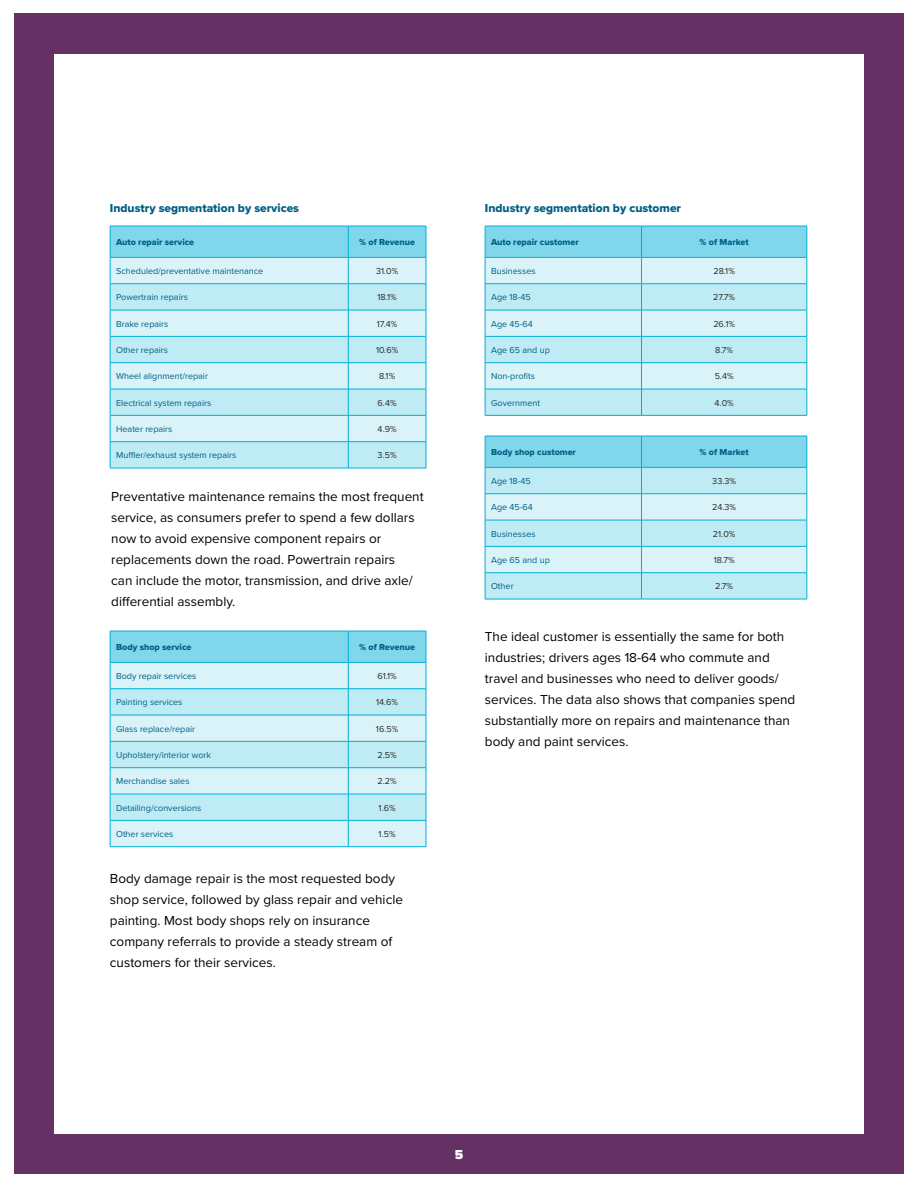
<style>
.page{position:relative;width:918px;height:1188px;background:#fff}
.page>*{position:absolute;margin:0;border:0;box-sizing:border-box;transform-origin:0 0}
.t1{font:13.5px/21px "Proxima Nova";color:#000}
.t2{font:900 13.5px "Proxima Nova";color:#fff}
.t3{font:12px "Proxima Nova Extrabld";color:#005f86}
.t4{font:9px "Proxima Nova";color:#005f86}
.t5{font:9px "Proxima Nova";color:#2d2926}
.t6{font:9px "Proxima Nova Extrabld";color:#005f86}
</style>
<div class="page">
<div style="left:14px;top:14px;width:890px;height:1160px;background:#653165"></div>
<div style="left:54px;top:54px;width:810px;height:1080px;background:#fff"></div>
<svg style="left:110px;top:226px;width:317px;height:242px;background:#bceaf4"></svg>
<hr style="left:110px;top:310px;width:238px;height:1px;background:#00afd7">
<hr style="left:348px;top:310px;width:78px;height:1px;background:#00afd7">
<hr style="left:110px;top:336px;width:238px;height:1px;background:#00afd7">
<hr style="left:110px;top:362px;width:238px;height:1px;background:#00afd7">
<hr style="left:110px;top:389px;width:238px;height:1px;background:#00afd7">
<hr style="left:110px;top:415px;width:238px;height:1px;background:#00afd7">
<hr style="left:110px;top:441px;width:238px;height:1px;background:#00afd7">
<hr style="left:110px;top:468px;width:238px;height:1px;background:#00afd7">
<hr style="left:348px;top:336px;width:78px;height:1px;background:#00afd7">
<hr style="left:348px;top:362px;width:78px;height:1px;background:#00afd7">
<hr style="left:348px;top:389px;width:78px;height:1px;background:#00afd7">
<hr style="left:348px;top:415px;width:78px;height:1px;background:#00afd7">
<hr style="left:348px;top:441px;width:78px;height:1px;background:#00afd7">
<hr style="left:348px;top:468px;width:78px;height:1px;background:#00afd7">
<svg style="left:485px;top:226px;width:323px;height:189px;background:#b9e9f4"></svg>
<hr style="left:485px;top:310px;width:157px;height:1px;background:#00afd7">
<hr style="left:642px;top:310px;width:165px;height:1px;background:#00afd7">
<hr style="left:485px;top:336px;width:157px;height:1px;background:#00afd7">
<hr style="left:485px;top:362px;width:157px;height:1px;background:#00afd7">
<hr style="left:485px;top:389px;width:157px;height:1px;background:#00afd7">
<hr style="left:485px;top:415px;width:157px;height:1px;background:#00afd7">
<hr style="left:642px;top:336px;width:165px;height:1px;background:#00afd7">
<hr style="left:642px;top:362px;width:165px;height:1px;background:#00afd7">
<hr style="left:642px;top:389px;width:165px;height:1px;background:#00afd7">
<hr style="left:642px;top:415px;width:165px;height:1px;background:#00afd7">
<svg style="left:110px;top:631px;width:317px;height:215px;background:#bdeaf4"></svg>
<hr style="left:110px;top:715px;width:238px;height:1px;background:#00afd7">
<hr style="left:348px;top:715px;width:78px;height:1px;background:#00afd7">
<hr style="left:110px;top:741px;width:238px;height:1px;background:#00afd7">
<hr style="left:110px;top:767px;width:238px;height:1px;background:#00afd7">
<hr style="left:110px;top:794px;width:238px;height:1px;background:#00afd7">
<hr style="left:110px;top:820px;width:238px;height:1px;background:#00afd7">
<hr style="left:110px;top:846px;width:238px;height:1px;background:#00afd7">
<hr style="left:348px;top:741px;width:78px;height:1px;background:#00afd7">
<hr style="left:348px;top:767px;width:78px;height:1px;background:#00afd7">
<hr style="left:348px;top:794px;width:78px;height:1px;background:#00afd7">
<hr style="left:348px;top:820px;width:78px;height:1px;background:#00afd7">
<hr style="left:348px;top:846px;width:78px;height:1px;background:#00afd7">
<svg style="left:485px;top:436px;width:323px;height:163px;background:#b6e8f3"></svg>
<hr style="left:485px;top:493px;width:157px;height:1px;background:#00afd7">
<hr style="left:642px;top:493px;width:165px;height:1px;background:#00afd7">
<hr style="left:485px;top:520px;width:157px;height:1px;background:#00afd7">
<hr style="left:485px;top:546px;width:157px;height:1px;background:#00afd7">
<hr style="left:485px;top:572px;width:157px;height:1px;background:#00afd7">
<hr style="left:485px;top:599px;width:157px;height:1px;background:#00afd7">
<hr style="left:642px;top:520px;width:165px;height:1px;background:#00afd7">
<hr style="left:642px;top:546px;width:165px;height:1px;background:#00afd7">
<hr style="left:642px;top:572px;width:165px;height:1px;background:#00afd7">
<hr style="left:642px;top:599px;width:165px;height:1px;background:#00afd7">
<p class="t3" style="left:110px;top:199px;width:191px">Industry segmentation by services</p>
<p class="t6" style="left:116px;top:236px;width:80px">Auto repair service</p>
<p class="t6" style="left:359px;top:236px;width:57px">% of Revenue</p>
<p class="t4" style="left:116px;top:264px;width:149px">Scheduled/preventative maintenance</p>
<p class="t5" style="left:376px;top:264px;width:24px">31.0%</p>
<p class="t4" style="left:116px;top:291px;width:73px">Powertrain repairs</p>
<p class="t5" style="left:378px;top:291px;width:21px">18.1%</p>
<p class="t4" style="left:116px;top:317px;width:54px">Brake repairs</p>
<p class="t5" style="left:377px;top:317px;width:22px">17.4%</p>
<p class="t4" style="left:116px;top:343px;width:53px">Other repairs</p>
<p class="t5" style="left:376px;top:343px;width:24px">10.6%</p>
<p class="t4" style="left:116px;top:370px;width:93px">Wheel alignment/repair</p>
<p class="t5" style="left:379px;top:370px;width:18px">8.1%</p>
<p class="t4" style="left:116px;top:396px;width:97px">Electrical system repairs</p>
<p class="t5" style="left:378px;top:396px;width:20px">6.4%</p>
<p class="t4" style="left:116px;top:422px;width:58px">Heater repairs</p>
<p class="t5" style="left:378px;top:422px;width:20px">4.9%</p>
<p class="t4" style="left:116px;top:449px;width:122px">Muffler/exhaust system repairs</p>
<p class="t5" style="left:378px;top:449px;width:20px">3.5%</p>
<p class="t1" style="left:111px;top:485px;width:314px">Preventative maintenance remains the most frequent service, as consumers prefer to spend a few dollars now to avoid expensive component repairs or replacements down the road. Powertrain repairs<br>can include the motor, transmission, and drive axle/ differential assembly.</p>
<p class="t6" style="left:116px;top:641px;width:77px">Body shop service</p>
<p class="t6" style="left:359px;top:641px;width:57px">% of Revenue</p>
<p class="t4" style="left:116px;top:669px;width:82px">Body repair services</p>
<p class="t5" style="left:377px;top:669px;width:21px">61.1%</p>
<p class="t4" style="left:116px;top:696px;width:68px">Painting services</p>
<p class="t5" style="left:376px;top:696px;width:24px">14.6%</p>
<p class="t4" style="left:116px;top:722px;width:80px">Glass replace/repair</p>
<p class="t5" style="left:376px;top:722px;width:24px">16.5%</p>
<p class="t4" style="left:116px;top:748px;width:97px">Upholstery/interior work</p>
<p class="t5" style="left:378px;top:748px;width:21px">2.5%</p>
<p class="t4" style="left:116px;top:775px;width:75px">Merchandise sales</p>
<p class="t5" style="left:378px;top:775px;width:21px">2.2%</p>
<p class="t4" style="left:116px;top:801px;width:87px">Detailing/conversions</p>
<p class="t5" style="left:379px;top:801px;width:19px">1.6%</p>
<p class="t4" style="left:116px;top:827px;width:59px">Other services</p>
<p class="t5" style="left:379px;top:827px;width:19px">1.5%</p>
<p class="t1" style="left:110px;top:867px;width:295px">Body damage repair is the most requested body shop service, followed by glass repair and vehicle painting. Most body shops rely on insurance company referrals to provide a steady stream of customers for their services.</p>
<p class="t3" style="left:485px;top:199px;width:198px">Industry segmentation by customer</p>
<p class="t6" style="left:491px;top:236px;width:89px">Auto repair customer</p>
<p class="t6" style="left:700px;top:236px;width:51px">% of Market</p>
<p class="t4" style="left:491px;top:264px;width:46px">Businesses</p>
<p class="t5" style="left:713px;top:264px;width:23px">28.1%</p>
<p class="t4" style="left:491px;top:291px;width:41px">Age 18-45</p>
<p class="t5" style="left:713px;top:291px;width:23px">27.7%</p>
<p class="t4" style="left:491px;top:317px;width:43px">Age 45-64</p>
<p class="t5" style="left:713px;top:317px;width:23px">26.1%</p>
<p class="t4" style="left:491px;top:343px;width:60px">Age 65 and up</p>
<p class="t5" style="left:715px;top:343px;width:19px">8.7%</p>
<p class="t4" style="left:491px;top:370px;width:45px">Non-profits</p>
<p class="t5" style="left:715px;top:370px;width:20px">5.4%</p>
<p class="t4" style="left:491px;top:396px;width:50px">Government</p>
<p class="t5" style="left:715px;top:396px;width:21px">4.0%</p>
<p class="t6" style="left:491px;top:446px;width:86px">Body shop customer</p>
<p class="t6" style="left:700px;top:446px;width:51px">% of Market</p>
<p class="t4" style="left:491px;top:474px;width:41px">Age 18-45</p>
<p class="t5" style="left:712px;top:474px;width:25px">33.3%</p>
<p class="t4" style="left:491px;top:501px;width:43px">Age 45-64</p>
<p class="t5" style="left:712px;top:501px;width:25px">24.3%</p>
<p class="t4" style="left:491px;top:527px;width:46px">Businesses</p>
<p class="t5" style="left:713px;top:527px;width:24px">21.0%</p>
<p class="t4" style="left:491px;top:553px;width:60px">Age 65 and up</p>
<p class="t5" style="left:714px;top:553px;width:22px">18.7%</p>
<p class="t4" style="left:491px;top:580px;width:24px">Other</p>
<p class="t5" style="left:715px;top:580px;width:19px">2.7%</p>
<p class="t1" style="left:485px;top:626px;width:312px">The ideal customer is essentially the same for both industries; drivers ages 18-64 who commute and travel and businesses who need to deliver goods/ services. The data also shows that companies spend substantially more on repairs and maintenance than body and paint services.</p>
<p class="t2" style="left:455px;top:1145px;width:10px">5</p>
</div>
